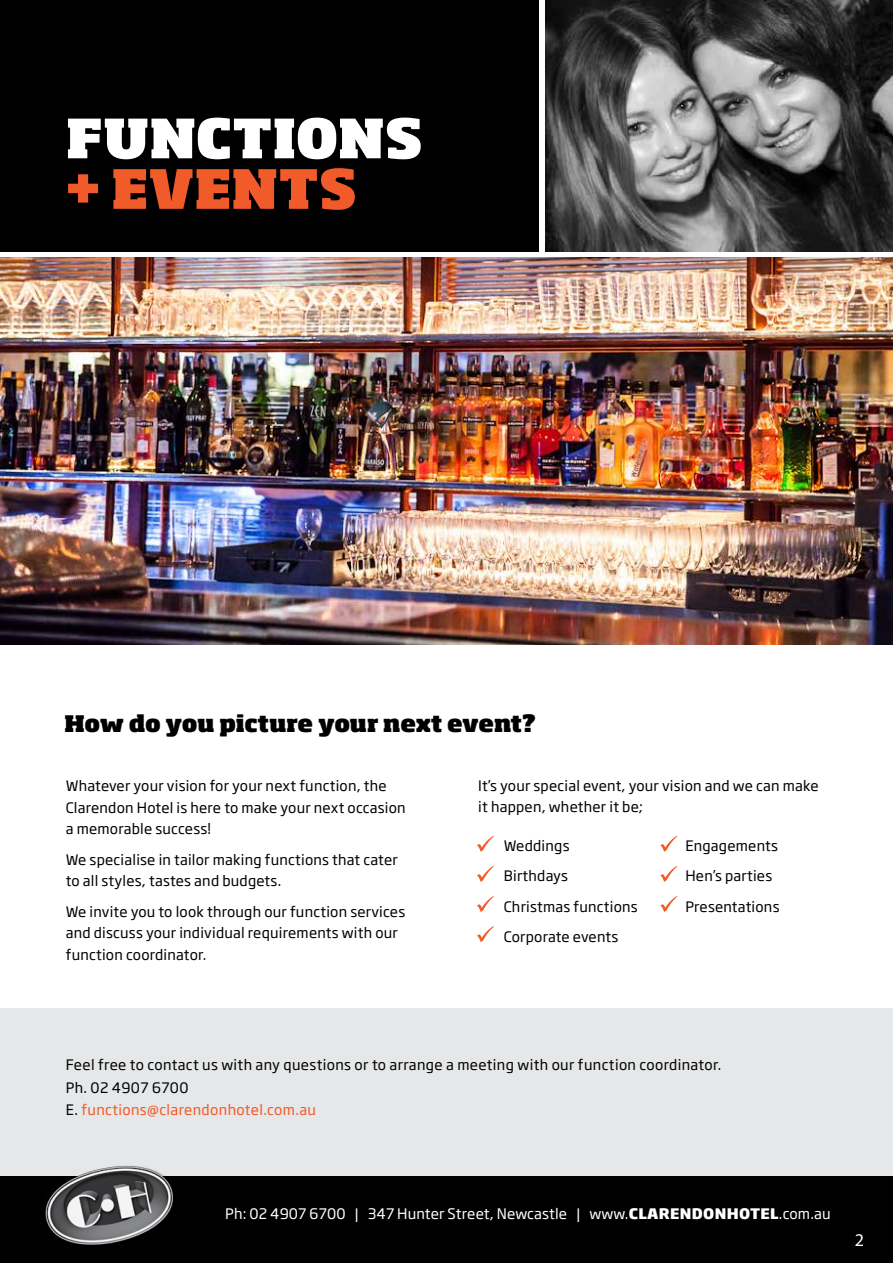
<style>
.page{position:relative;width:893px;height:1263px;background:#fff}
.page>*{position:absolute;margin:0;border:0;box-sizing:border-box;transform-origin:0 0}
.t1{font:800 53.4px "Soho Std";letter-spacing:.01em;color:#fff}
.t2{font:800 53.4px "Soho Std";letter-spacing:.01em;color:#f15a29}
.t3{font:800 22.5px "Soho Std";letter-spacing:-.02em;color:#000}
.t4{font:18px "Myriad Pro";color:#fff}
.t5{font:14.4px "Soho Gothic Std";letter-spacing:.01em;color:#fff}
.t6{font:14.25px/21.8px "Soho Gothic Std";letter-spacing:.015em;color:#000}
.s1{color:#f15a29}
.s2{font-weight:800}
</style>
<div class="page">
<div style="left:0;top:0;width:539px;height:252px;background:#000"></div>
<div style="left:0;top:1176px;width:893px;height:87px;background:#000"></div>
<div style="left:0;top:1008px;width:893px;height:168px;background:#e6e7e8"></div>
<img style="left:545px;top:0;width:348px;height:252px">
<img style="left:0;top:258px;width:893px;height:386px">
<img style="left:45px;top:1165px;width:128px;height:80px">
<svg style="left:477px;top:836px;width:17px;height:16px"></svg>
<svg style="left:660px;top:836px;width:17px;height:16px"></svg>
<svg style="left:477px;top:866px;width:17px;height:16px"></svg>
<svg style="left:660px;top:866px;width:17px;height:16px"></svg>
<svg style="left:477px;top:896px;width:17px;height:16px"></svg>
<svg style="left:660px;top:896px;width:17px;height:16px"></svg>
<svg style="left:477px;top:926px;width:17px;height:16px"></svg>
<h1 class="t1" style="left:66px;top:103px;width:358px">FunctionS</h1>
<h1 class="t2" style="left:66px;top:154px;width:287px">+ Events</h1>
<h2 class="t3" style="left:64px;top:709px;width:473px">How do you picture your next event?</h2>
<p class="t6" style="left:66px;top:775px;width:342px">Whatever your vision for your next function, the<br>Clarendon Hotel is here to make your next occasion a memorable success!</p>
<p class="t6" style="left:66px;top:849px;width:334px">We specialise in tailor making functions that cater to all styles, tastes and budgets.</p>
<p class="t6" style="left:66px;top:901px;width:341px">We invite you to look through our function services and discuss your individual requirements with our function coordinator.</p>
<p class="t6" style="left:478px;top:775px;width:342px">It’s your special event, your vision and we can make it happen, whether it be;</p>
<p class="t6" style="left:504px;top:835px;width:67px">Weddings</p>
<p class="t6" style="left:685px;top:835px;width:94px">Engagements</p>
<p class="t6" style="left:504px;top:865px;width:66px">Birthdays</p>
<p class="t6" style="left:685px;top:865px;width:88px">Hen’s parties</p>
<p class="t6" style="left:504px;top:896px;width:135px">Christmas functions</p>
<p class="t6" style="left:685px;top:896px;width:96px">Presentations</p>
<p class="t6" style="left:504px;top:926px;width:116px">Corporate events</p>
<p class="t6" style="left:66px;top:1054px;width:657px;line-height:22.5px">Feel free to contact us with any questions or to arrange a meeting with our function coordinator.<br>Ph. 02 4907 6700<br>E. <span class="s1">functions@clarendonhotel.com.au</span></p>
<p class="t5" style="left:225px;top:1205px;width:607px">Ph: 02 4907 6700 | 347 Hunter Street, Newcastle | www.<span class="s2">CLARENDONHOTEL</span>.com.au</p>
<p class="t4" style="left:855px;top:1229px;width:11px">2</p>
</div>
